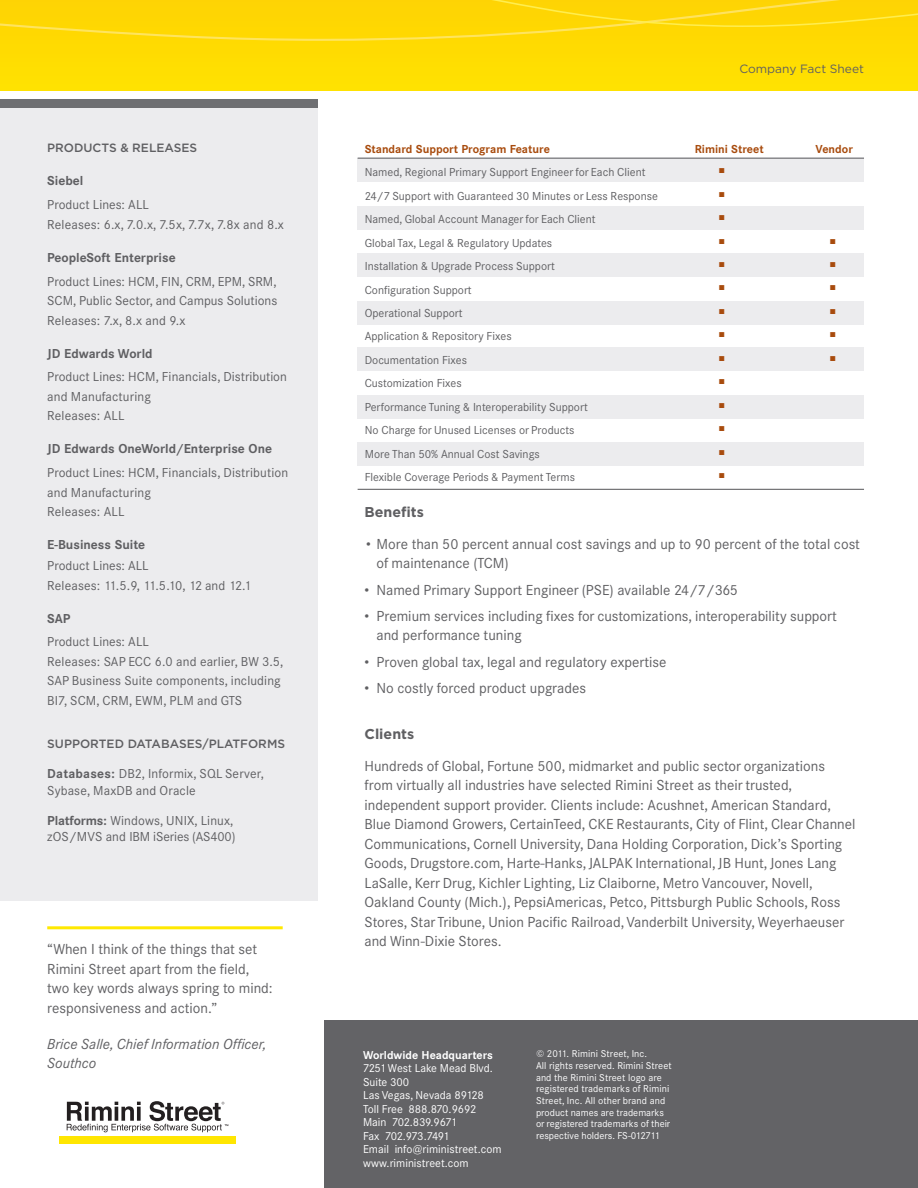
<style>
.page{position:relative;width:918px;height:1188px;background:#fff}
.page>*{position:absolute;margin:0;border:0;box-sizing:border-box;transform-origin:0 0}
.body_copy{font:14.25px/19.5px "Corporate SBQ";color:#5f5f62}
.body_bullets{font:14.25px/19.5px "Corporate SBQ";color:#5f5f62}
.body_copy-2{font:italic 14.25px/19.5px "Corporate SBQ";color:#5f5f62}
.subhead_A{font:700 14.25px "Gotham";color:#5f5f62}
.sidebar_bullets{font:12.75px/19.5px "Corporate SBQ";letter-spacing:.01em;color:#5f5f62}
.sidebar_subhead{font:12.75px/16.5px "Corporate SBQ";letter-spacing:.01em;color:#5f5f62}
.subhead_B{font:700 12.75px "Corporate SBQ";color:#5f5f62}
.sidebar_header{font:500 12px "Gotham";color:#5f5f62}
.topbar_header_back{font:12px "Gotham";color:#5f5f62}
.chart_text{font:11.4px "Corporate SBQ";color:#5f5f62}
.chart_headers{font:700 11.4px "Corporate SBQ";color:#a84b0d}
.corporate_address{font:11.25px/13.5px "Corporate SBQ";color:#fff}
.copyright_info{font:9.75px/11.7px "Corporate SBQ";letter-spacing:.005em;color:#fff}
.t1{font:7.05px "Zapf Dingbats";color:#a84b0d}
.s1{font-weight:700}
</style>
<div class="page">
<div style="left:0;top:0;width:918px;height:91px;background:#ffde01"></div>
<svg style="left:0;top:0;width:918px;height:41px"></svg>
<div style="left:0;top:108px;width:317px;height:793px;background:#ececee"></div>
<div style="left:0;top:98px;width:317px;height:10px;background:#6e6f72"></div>
<div style="left:0;top:91px;width:317px;height:8px;background:#fff"></div>
<hr style="left:47px;top:926px;width:236px;height:3px;background:#ffe901">
<div style="left:358px;top:158px;width:506px;height:24px;background:#ececee"></div>
<div style="left:358px;top:347px;width:506px;height:24px;background:#ececee"></div>
<div style="left:358px;top:253px;width:506px;height:24px;background:#ececee"></div>
<div style="left:358px;top:442px;width:506px;height:24px;background:#ececee"></div>
<div style="left:358px;top:206px;width:506px;height:23px;background:#ececee"></div>
<div style="left:358px;top:395px;width:506px;height:24px;background:#ececee"></div>
<div style="left:358px;top:301px;width:506px;height:24px;background:#ececee"></div>
<hr style="left:358px;top:158px;width:506px;height:1px;background:#5f5f62">
<hr style="left:358px;top:489px;width:506px;height:1px;background:#5f5f62">
<div style="left:324px;top:1021px;width:594px;height:167px;background:#636366"></div>
<div style="left:60px;top:1136px;width:176px;height:8px;background:#ffe601"></div>
<svg style="left:67px;top:1101px;width:161px;height:31px"></svg>
<p class="sidebar_header" style="left:47px;top:140px;width:151px">PRODUCTS &amp; RELEASES</p>
<p class="subhead_B" style="left:47px;top:173px;width:38px">Siebel</p>
<p class="sidebar_bullets" style="left:47px;top:195px;width:238px">Product Lines: ALL<br>Releases: 6.x, 7.0.x, 7.5x, 7.7x, 7.8x and 8.x</p>
<p class="subhead_B" style="left:47px;top:250px;width:130px">PeopleSoft Enterprise</p>
<p class="sidebar_bullets" style="left:47px;top:272px;width:232px;text-align:justify">Product Lines: HCM, FIN, CRM, EPM, SRM, SCM, Public Sector, and Campus Solutions Releases: 7.x, 8.x and 9.x</p>
<p class="subhead_B" style="left:47px;top:345px;width:107px">JD Edwards World</p>
<p class="sidebar_bullets" style="left:47px;top:367px;width:241px">Product Lines: H CM, Financials, Distribution and Manufacturing<br>Releases: ALL</p>
<p class="subhead_B" style="left:47px;top:441px;width:226px">JD Edwards OneWorld/Enterprise One</p>
<p class="sidebar_bullets" style="left:47px;top:463px;width:243px">Product Lines: H CM, Financials, Distribution and Manufacturing<br>Releases: ALL</p>
<p class="subhead_B" style="left:47px;top:537px;width:100px">E-Business Suite</p>
<p class="sidebar_bullets" style="left:47px;top:556px;width:206px">Product Lines: ALL<br>Releases: 11.5.9, 11.5.10, 12 and 12.1</p>
<p class="subhead_B" style="left:47px;top:610px;width:25px">SAP</p>
<p class="sidebar_bullets" style="left:47px;top:632px;width:238px">Product Lines: ALL<br>Releases: SAP ECC 6.0 and earlier, BW 3.5, SAP Business Suite components, including BI7, SCM, CRM, EWM, PLM and GTS</p>
<p class="sidebar_header" style="left:47px;top:736px;width:239px">SUPPORTED DATABASES/PLATFORMS</p>
<p class="sidebar_subhead" style="left:47px;top:766px;width:218px"><span class="s1">Databases:</span> DB2, Informix, SQL Server,<br>Sybase, MaxDB and Oracle</p>
<p class="sidebar_subhead" style="left:47px;top:812px;width:190px"><span class="s1">Platforms:</span> Windows, UNIX, Linux, zOS/MVS and IBM iSeries (AS400)</p>
<p class="body_copy" style="left:47px;top:939px;width:227px">“When I think of the things that set Rimini Street apart from the field, two key words always spring to mind: responsiveness and action.”</p>
<p class="body_copy-2" style="left:47px;top:1034px;width:221px">Brice Salle, Chief Information Officer,<br>Southco</p>
<p class="topbar_header_back" style="left:739px;top:61px;width:126px">Company Fact Sheet</p>
<p class="chart_headers" style="left:365px;top:142px;width:187px">Standard Support Program Feature</p>
<p class="chart_headers" style="left:695px;top:142px;width:70px">Rimini Street</p>
<p class="chart_headers" style="left:816px;top:142px;width:39px">Vendor</p>
<p class="chart_text" style="left:365px;top:166px;width:282px">Named, Regional Primary Support Engineer for Each Client</p>
<p class="chart_text" style="left:365px;top:189px;width:295px">24/7 Support with Guaranteed 30 Minutes or Less Response</p>
<p class="chart_text" style="left:365px;top:212px;width:232px">Named, Global Account Manager for Each Client</p>
<p class="chart_text" style="left:365px;top:236px;width:189px">Global Tax, Legal &amp; Regulatory Updates</p>
<p class="chart_text" style="left:365px;top:259px;width:192px">Installation &amp; Upgrade Process Support</p>
<p class="chart_text" style="left:365px;top:283px;width:109px">Configuration Support</p>
<p class="chart_text" style="left:365px;top:306px;width:99px">Operational Support</p>
<p class="chart_text" style="left:365px;top:330px;width:148px">Application &amp; Repository Fixes</p>
<p class="chart_text" style="left:365px;top:353px;width:104px">Documentation Fixes</p>
<p class="chart_text" style="left:365px;top:377px;width:99px">Customization Fixes</p>
<p class="chart_text" style="left:365px;top:400px;width:225px">Performance Tuning &amp; Interoperability Support</p>
<p class="chart_text" style="left:365px;top:424px;width:211px">No Charge for Unused Licenses or Products</p>
<p class="chart_text" style="left:365px;top:447px;width:177px">More Than 50% Annual Cost Savings</p>
<p class="chart_text" style="left:365px;top:471px;width:212px">Flexible Coverage Periods &amp; Payment Terms</p>
<p class="t1" style="left:719px;top:167px;width:7px">■</p>
<p class="t1" style="left:719px;top:191px;width:7px">■</p>
<p class="t1" style="left:719px;top:214px;width:7px">■</p>
<p class="t1" style="left:719px;top:238px;width:7px">■</p>
<p class="t1" style="left:719px;top:261px;width:7px">■</p>
<p class="t1" style="left:719px;top:285px;width:7px">■</p>
<p class="t1" style="left:719px;top:308px;width:7px">■</p>
<p class="t1" style="left:719px;top:332px;width:7px">■</p>
<p class="t1" style="left:719px;top:355px;width:7px">■</p>
<p class="t1" style="left:719px;top:379px;width:7px">■</p>
<p class="t1" style="left:719px;top:402px;width:7px">■</p>
<p class="t1" style="left:719px;top:426px;width:7px">■</p>
<p class="t1" style="left:719px;top:449px;width:7px">■</p>
<p class="t1" style="left:719px;top:472px;width:7px">■</p>
<p class="t1" style="left:830px;top:238px;width:7px">■</p>
<p class="t1" style="left:830px;top:261px;width:7px">■</p>
<p class="t1" style="left:830px;top:285px;width:7px">■</p>
<p class="t1" style="left:830px;top:308px;width:7px">■</p>
<p class="t1" style="left:830px;top:332px;width:7px">■</p>
<p class="t1" style="left:830px;top:355px;width:7px">■</p>
<p class="subhead_A" style="left:364px;top:503px;width:61px">Benefits</p>
<p class="body_bullets" style="left:376px;top:534px;width:485px;text-indent:-10px">• More than 50 percent annual cost savings and up to 90 percent of the total cost of maintenance (TCM)</p>
<p class="body_bullets" style="left:364px;top:580px;width:375px">• Named Primary Support Engineer (PSE) available 24/7/365</p>
<p class="body_bullets" style="left:376px;top:606px;width:462px;text-indent:-12px">• Premium services including fixes for customizations, interoperability support and performance tuning</p>
<p class="body_bullets" style="left:364px;top:652px;width:303px">• Proven global tax, legal and regulatory expertise</p>
<p class="body_bullets" style="left:364px;top:678px;width:223px">• No costly forced product upgrades</p>
<p class="subhead_A" style="left:364px;top:725px;width:51px">Clients</p>
<p class="body_copy" style="left:364px;top:756px;width:493px">H undreds of Global, Fortune 500, midmarket and public sector organizations from virtually all industries have selected Rimini Street as their trusted, independent support provider. Clients include: Acushnet, American Standard, Blue Diamond Growers, CertainTeed, CKE Restaurants, City of Flint, Clear Channel Communications, Cornell University, Dana Holding Corporation, Dick’s Sporting Goods, Drugstore.com, Harte-Hanks, JALPAK International, JB H unt, Jones Lang LaSalle, Kerr Drug, Kichler Lighting, Liz Claiborne, Metro Vancouver, Novell, Oakland County (Mich.), PepsiAmericas, Petco, Pittsburgh Public Schools, Ross Stores, Star Tribune, Union Pacific Railroad, Vanderbilt University, Weyerhaeuser and Winn-Dixie Stores.</p>
<p class="corporate_address" style="left:363px;top:1048px;width:140px"><span class="s1">Worldwide Headquarters<br></span>7251 West Lake Mead Blvd.<br>Suite 300<br>Las Vegas, Nevada 89128<br>Toll Free 888.870.9692<br>Main 702.839.9671<br>Fax 702.973.7491<br>Email info@riministreet.com</p>
<p class="corporate_address" style="left:363px;top:1156px;width:107px">www.riministreet.com</p>
<p class="copyright_info" style="left:536px;top:1048px;width:137px">© 2011. Rimini Street, Inc.<br>All rights reserved. Rimini Street and the Rimini Street logo are registered trademarks of Rimini<br>Street, Inc. All other brand and product names are trademarks or registered trademarks of their respective holders. FS-012711</p>
</div>
